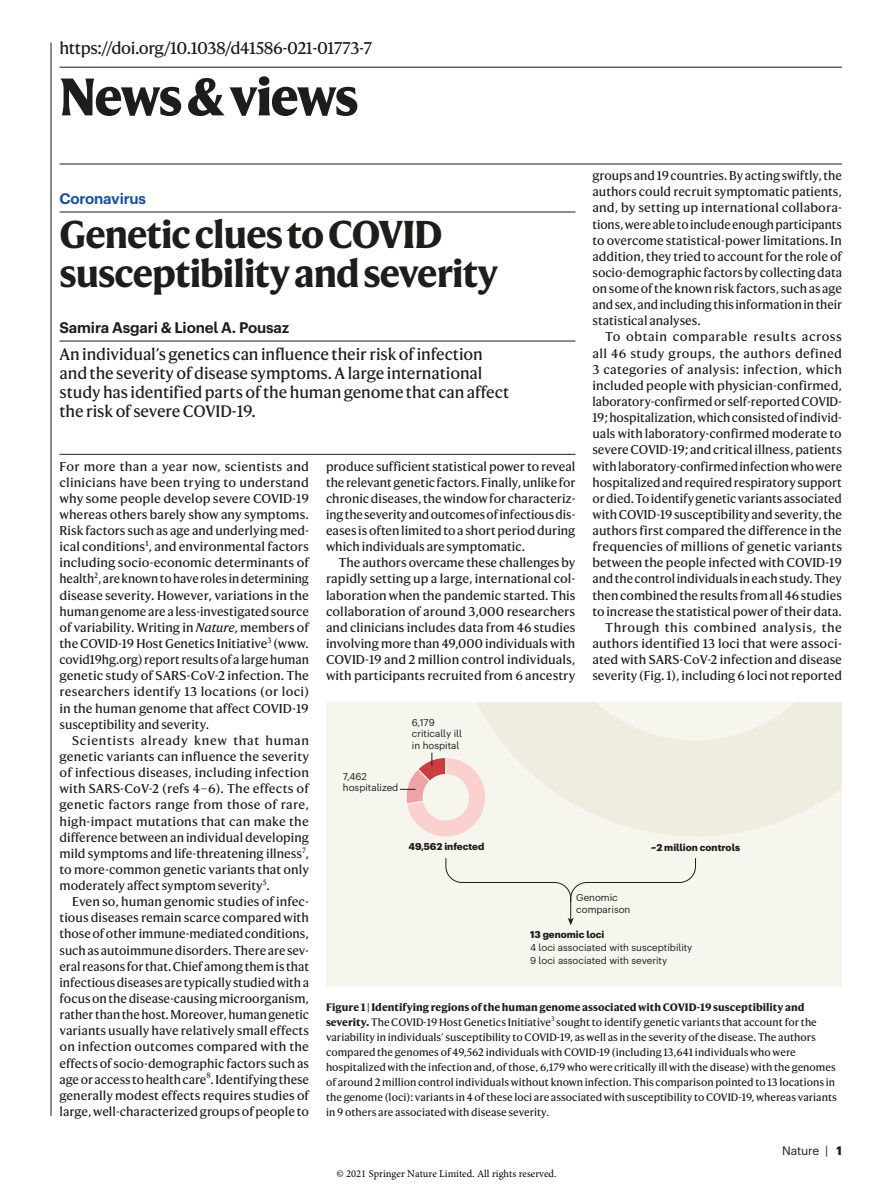
<style>
.page{position:relative;width:893px;height:1187px;background:#fff}
.page>*{position:absolute;margin:0;border:0;box-sizing:border-box;transform-origin:0 0}
.t1{font:800 51px "Harding";letter-spacing:-.04em;color:#1d1d1b}
.t2{font:700 37.5px/39px "Harding";letter-spacing:-.025em;color:#1d1d1b}
.t3{font:16.5px "Harding Text";letter-spacing:-.03em;color:#1d1d1b}
.t4{font:16.2px/19px "Harding Text";letter-spacing:-.005em;color:#1d1d1b}
.t5{font:600 15px "Graphik Naturel";letter-spacing:-.01em;color:#1d1d1b}
.t6{font:600 15px "Graphik Naturel";letter-spacing:-.015em;color:#1951a0}
.t7{font:12.3px/16.2px "Harding Text";color:#1d1d1b;text-align:justify}
.t8{font:12px "Graphik Naturel";letter-spacing:-.01em;color:#1d1d1b}
.t9{font:10.5px/15px "Harding Text";letter-spacing:.005em;color:#1d1d1b}
.t10{font:10.5px "Minion Pro";color:#000}
.t11{font:9.75px/11.7px "Graphik Naturel";color:#1d1d1b}
.t12{font:700 9.75px "Graphik Naturel";color:#1d1d1b}
.s1{font-style:italic}
.s2{font-weight:700}
</style>
<div class="page">
<hr style="left:60px;top:454px;width:515px;height:1px;background:#1d1d1b">
<hr style="left:60px;top:212px;width:515px;height:1px;background:#1d1d1b">
<hr style="left:60px;top:341px;width:515px;height:1px;background:#1d1d1b">
<div style="left:326px;top:702px;width:516px;height:284px;background:#f6f5ee"></div>
<svg style="left:477px;top:702px;width:365px;height:134px;fill:#efede0"></svg>
<svg style="left:545px;top:702px;width:297px;height:38px"></svg>
<svg style="left:400px;top:752px;width:86px;height:85px"></svg>
<svg style="left:445px;top:858px;width:251px;height:67px"></svg>
<div style="left:423px;top:774px;width:46px;height:46px;background:#f6f5ee;border-radius:50%"></div>
<hr style="left:51px;top:43px;width:1px;height:1072px;background:#1d1d1b">
<hr style="left:60px;top:164px;width:782px;height:1px;background:#1d1d1b">
<hr style="left:60px;top:67px;width:782px;height:1px;background:#1d1d1b">
<h3 class="t3" style="left:60px;top:38px;width:314px">https://doi.org/10.1038/d41586-021-01773-7</h3>
<h1 class="t1" style="left:60px;top:65px;width:300px">News &amp; views</h1>
<p class="t7" style="left:592px;top:168px;width:251px">groups and 19 countries. By acting swiftly, the authors could recruit symptomatic patients, and, by setting up international collabora&shy;tions, were able to include enough participants to overcome statistical-power limitations. In addition, they tried to account for the role of socio-demographic factors by collecting data on some of the known risk factors, such as age and sex, and including this information in their statistical analyses.</p>
<p class="t7" style="left:592px;top:329px;width:251px;text-align:right">To obtain comparable results across all 46 study groups, the authors defined 3 categories of analysis: infection, which included people with physician-confirmed, laboratory-confirmed or self-reported COVID-19; hospitalization, which consisted of individ&shy;uals with laboratory-confirmed moderate to severe COVID-19; and critical illness, patients with laboratory-confirmed infection who were hospitalized and required respiratory support or died. To identify genetic variants associated with COVID-19 susceptibility and severity, the authors first compared the difference in the frequencies of millions of genetic variants between the people infected with COVID-19 and the control individuals in each study. They then combined the results from all 46 studies to increase the statistical power of their data.<br>Through this combined analysis, the authors identified 13 loci that were associ&shy;ated with SARS-CoV-2 infection and disease severity (Fig. 1), including 6 loci not reported</p>
<p class="t6" style="left:60px;top:187px;width:88px">Coronavirus</p>
<h2 class="t2" style="left:60px;top:215px;width:441px">Genetic clues to COVID susceptibility and severity</h2>
<p class="t5" style="left:60px;top:316px;width:231px">Samira Asgari &amp; Lionel A. Pousaz</p>
<h3 class="t4" style="left:60px;top:345px;width:451px">An individual’s genetics can influence their risk of infection and the severity of disease symptoms. A large international study has identified parts of the human genome that can affect the risk of severe COVID-19.</h3>
<p class="t7" style="left:60px;top:458px;width:251px">For more than a year now, scientists and clinicians have been trying to understand why some people develop severe COVID-19 whereas others barely show any symptoms.<br>Risk factors such as age and underlying med&shy;ical conditions<sup>1</sup>, and environmental factors including socio-economic determinants of health<sup>2</sup>, are known to have roles in determining disease severity. However, variations in the human genome are a less-investigated source of variability. Writing in <span class="s1">Nature</span>, members of the COVID-19 Host Genetics Initiative<sup>3</sup> (www. covid19hg.org) report results of a large human genetic study of SARS-CoV-2 infection. The researchers identify 13 locations (or loci) in the human genome that affect COVID-19 susceptibility and severity.</p>
<p class="t7" style="left:60px;top:732px;width:251px;text-indent:13px">Scientists already knew that human genetic variants can influence the severity of infectious diseases, including infection with SARS-CoV-2 (refs 4–6). The effects of genetic factors range from those of rare, high-impact mutations that can make the difference between an individual developing mild symptoms and life-threatening illness<sup>7</sup>, to more-common genetic variants that only moderately affect symptom severity<sup>5</sup>.</p>
<p class="t7" style="left:60px;top:893px;width:251px;text-indent:13px">Even so, human genomic studies of infec&shy;tious diseases remain scarce compared with those of other immune-mediated conditions, such as autoimmune disorders. There are sev&shy;eral reasons for that. Chief among them is that infectious diseases are typically studied with a focus on the disease-causing microorganism, rather than the host. Moreover, human genetic variants usually have relatively small effects on infection outcomes compared with the effects of socio-demographic factors such as age or access to health care<sup>8</sup>. Identifying these generally modest effects requires studies of large, well-characterized groups of people to</p>
<p class="t7" style="left:326px;top:458px;width:251px">produce sufficient statistical power to reveal the relevant genetic factors. Finally, unlike for chronic diseases, the window for characteriz&shy;ing the severity and outcomes of infectious dis&shy;eases is often limited to a short period during which individuals are symptomatic.</p>
<p class="t7" style="left:326px;top:555px;width:251px;text-indent:13px">The authors overcame these challenges by rapidly setting up a large, international col&shy;laboration when the pandemic started. This collaboration of around 3,000 researchers and clinicians includes data from 46 studies involving more than 49,000 individuals with COVID-19 and 2 million control individuals, with participants recruited from 6 ancestry</p>
<p class="t11" style="left:412px;top:715px;width:52px">6,179 critically ill in hospital</p>
<p class="t11" style="left:343px;top:769px;width:57px">7,462 hospitalized</p>
<p class="t12" style="left:408px;top:838px;width:77px">49,562 infected</p>
<p class="t12" style="left:651px;top:840px;width:90px">~2 million controls</p>
<p class="t11" style="left:576px;top:891px;width:56px">Genomic comparison</p>
<p class="t12" style="left:530px;top:927px;width:76px">13 genomic loci</p>
<p class="t11" style="left:530px;top:940px;width:164px;line-height:13px">4 loci associated with susceptibility<br>9 loci associated with severity</p>
<p class="t9" style="left:326px;top:999px;width:512px"><span class="s2">Figure 1 | Identifying regions of the human genome associated with COVID-19 susceptibility and severity.</span> The COVID-19 Host Genetics Initiative<sup>3</sup> sought to identify genetic variants that account for the variability in individuals’ susceptibility to COVID-19, as well as in the severity of the disease. The authors compared the genomes of 49,562 individuals with COVID-19 (including 13,641 individuals who were hospitalized with the infection and, of those, 6,179 who were critically ill with the disease) with the genomes of around 2 million control individuals without known infection. This comparison pointed to 13 locations in the genome (loci): variants in 4 of these loci are associated with susceptibility to COVID-19, whereas variants in 9 others are associated with disease severity.</p>
<p class="t10" style="left:336px;top:1166px;width:222px">© 2021 Springer Nature Limited. All rights reserved.</p>
<p class="t8" style="left:782px;top:1141px;width:61px">Nature | <span class="s2">1</span></p>
</div>
